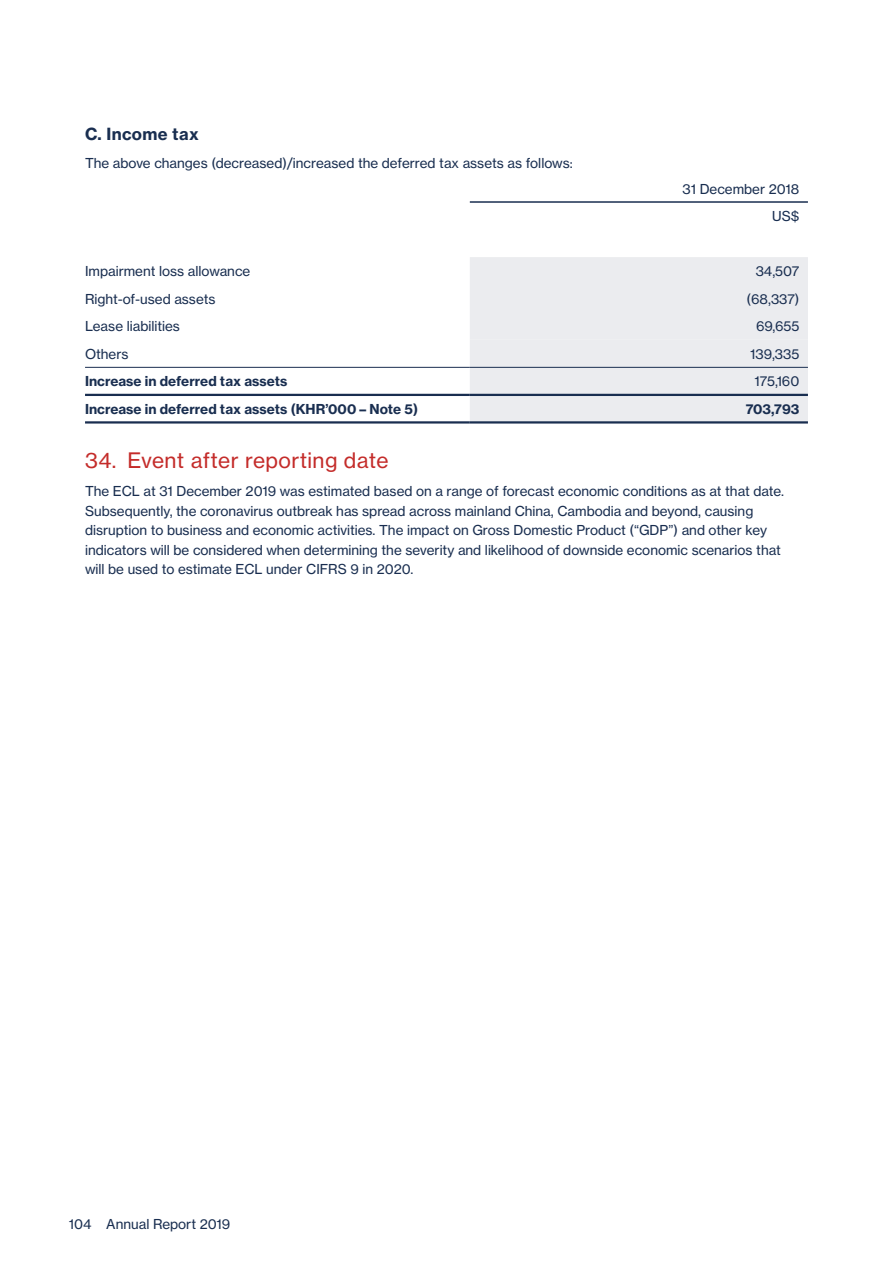
<style>
.page{position:relative;width:893px;height:1263px;background:#fff}
.page>*{position:absolute;margin:0;border:0;box-sizing:border-box;transform-origin:0 0}
.t1{font:21px "N Haas Grotesk TX Std 55 Rg";letter-spacing:.02em;color:#c42c2a}
.t2{font:16.5px "N Haas Grotesk TX Std 75 Bd";letter-spacing:.02em;color:#192e50}
.t3{font:13.5px/19.5px "N Haas Grotesk TX Std 55 Rg";color:#192e50;text-align:right}
.t4{font:13.5px "N Haas Grotesk TX Std 75 Bd";color:#192e50}
</style>
<div class="page">
<div style="left:470px;top:257px;width:338px;height:164px;background:#ebecef"></div>
<hr style="left:85px;top:421px;width:385px;height:3px;background:#192e50">
<hr style="left:470px;top:421px;width:338px;height:3px;background:#192e50">
<hr style="left:470px;top:201px;width:338px;height:2px;background:#192e50">
<hr style="left:85px;top:367px;width:385px;height:1px;background:#192e50">
<hr style="left:470px;top:367px;width:338px;height:1px;background:#192e50">
<hr style="left:85px;top:394px;width:385px;height:2px;background:#192e50">
<hr style="left:470px;top:394px;width:338px;height:2px;background:#192e50">
<p class="t2" style="left:85px;top:124px;width:115px">C. Income tax</p>
<p class="t3" style="left:85px;top:154px;width:489px">The above changes (decreased)/increased the deferred tax assets as follows:</p>
<p class="t3" style="left:682px;top:175px;width:118px;line-height:27.6px">31 December 2018<br>US$</p>
<p class="t3" style="left:85px;top:261px;width:167px">Impairment loss allowance</p>
<p class="t3" style="left:756px;top:261px;width:45px">34,507</p>
<p class="t3" style="left:85px;top:289px;width:132px">Right-of-used assets</p>
<p class="t3" style="left:747px;top:289px;width:54px">(68,337)</p>
<p class="t3" style="left:85px;top:317px;width:96px">Lease liabilities</p>
<p class="t3" style="left:756px;top:317px;width:45px">69,655</p>
<p class="t3" style="left:85px;top:344px;width:45px">Others</p>
<p class="t3" style="left:750px;top:344px;width:51px">139,335</p>
<p class="t4" style="left:85px;top:373px;width:204px">Increase in deferred tax assets</p>
<p class="t3" style="left:754px;top:372px;width:46px">175,160</p>
<p class="t4" style="left:85px;top:400px;width:334px">Increase in deferred tax assets (KHR’000 – Note 5)</p>
<p class="t4" style="left:746px;top:400px;width:55px">703,793</p>
<h1 class="t1" style="left:85px;top:447px;width:305px">34. Event after reporting date</h1>
<p class="t3" style="left:85px;top:481px;width:701px;text-align:left">The ECL at 31 December 2019 was estimated based on a range of forecast economic conditions as at that date.<br>Subsequently, the coronavirus outbreak has spread across mainland China, Cambodia and beyond, causing disruption to business and economic activities. The impact on Gross Domestic Product (“GDP”) and other key indicators will be considered when determining the severity and likelihood of downside economic scenarios that will be used to estimate ECL under CIFRS 9 in 2020.</p>
<p class="t3" style="left:69px;top:1214px;width:163px">104 Annual Report 2019</p>
</div>
